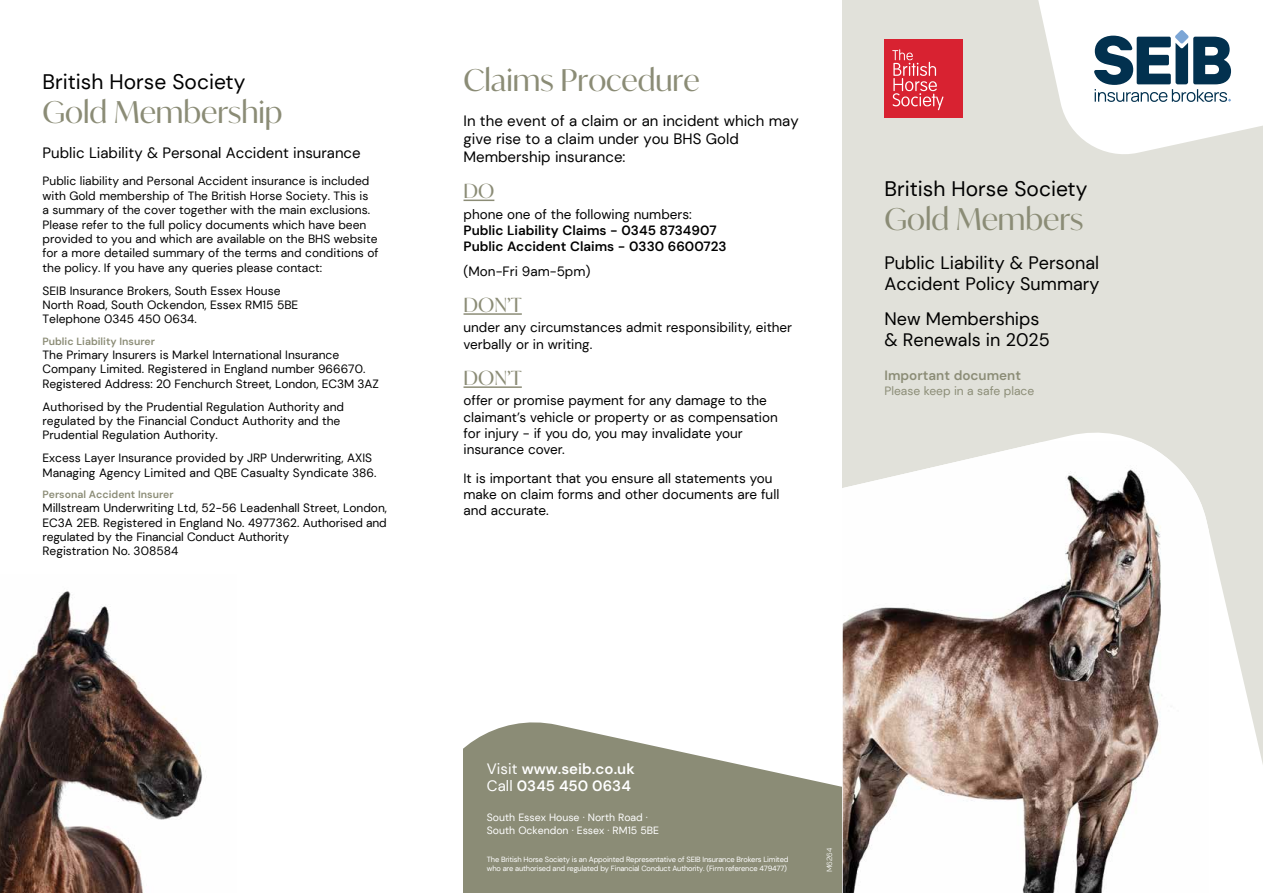
<style>
.page{position:relative;width:1263px;height:893px;background:#fff}
.page>*{position:absolute;margin:0;border:0;box-sizing:border-box;transform-origin:0 0}
.t1{font:30px "Ivy Mode";color:#8b8c76}
.t2{font:21px "DM Sans";color:#000}
.t3{font:19.5px "Ivy Mode";color:#8b8c76}
.t4{font:18px/21.6px "DM Sans";color:#000}
.t5{font:15px/18px "DM Sans";color:#000}
.t6{font:600 15px/16.5px "DM Sans";letter-spacing:.005em;color:#fff}
.t7{font:13.5px/16.2px "DM Sans";color:#000}
.t8{font:600 13.5px/16.2px "DM Sans";color:#000}
.t9{font:600 13.5px "DM Sans";color:#8b8c76}
.t10{font:12px/14.4px "DM Sans";color:#000}
.t11{font:12px "DM Sans";color:#8b8c76}
.t12{font:10.5px/12.6px "DM Sans";color:#fff}
.t13{font:600 10.5px "DM Sans";color:#8b8c76}
.t14{font:7.5px/9px "DM Sans";letter-spacing:-.025em;color:#fff}
.t15{font:7.5px "Raleway";color:#fff}
.s1{font-weight:400}
</style>
<div class="page">
<img style="left:0;top:591px;width:203px;height:302px">
<svg style="left:463px;top:712px;width:380px;height:181px;fill:#8b8c76"></svg>
<div style="left:843px;top:0;width:420px;height:893px;background:#e1e1da"></div>
<svg style="left:1043px;top:432px;width:220px;height:461px;fill:#fff"></svg>
<img style="left:843px;top:442px;width:366px;height:451px">
<hr style="left:463px;top:200px;width:31px;height:1px;background:#8b8c76">
<hr style="left:463px;top:313px;width:59px;height:2px;background:#8b8c76">
<hr style="left:463px;top:386px;width:59px;height:2px;background:#8b8c76">
<div style="left:884px;top:39px;width:79px;height:79px;background:#d82231"></div>
<svg style="left:892px;top:49px;width:51px;height:61px"></svg>
<svg style="left:1038px;top:0;width:225px;height:154px"></svg>
<h2 class="t2" style="left:43px;top:69px;width:204px">British Horse Society</h2>
<h1 class="t1" style="left:43px;top:92px;width:242px">Gold Membership</h1>
<p class="t5" style="left:43px;top:144px;width:320px">Public Liability &amp; Personal Accident insurance</p>
<p class="t10" style="left:43px;top:174px;width:337px">Public liability and Personal Accident insurance is included with Gold membership of The British Horse Society. This is<br>a summary of the cover together with the main exclusions.<br>Please refer to the full policy documents which have been provided to you and which are available on the BHS website for a more detailed summary of the terms and conditions of the policy. If you have any queries please contact:</p>
<p class="t10" style="left:43px;top:283px;width:257px">SEIB Insurance Brokers, South Essex House<br>North Road, South Ockendon, Essex RM15 5BE<br>Telephone 0345 450 0634.</p>
<p class="t13" style="left:43px;top:334px;width:114px">Public Liability Insurer</p>
<p class="t10" style="left:43px;top:347px;width:338px">The Primary Insurers is Markel International Insurance<br>Company Limited. Registered in England number 966670.<br>Registered Address: 20 Fenchurch Street, London, EC3M 3AZ</p>
<p class="t10" style="left:43px;top:399px;width:303px">Authorised by the Prudential Regulation Authority and regulated by the Financial Conduct Authority and the<br>Prudential Regulation Authority.</p>
<p class="t10" style="left:43px;top:451px;width:335px">Excess Layer Insurance provided by JRP Underwriting, AXIS<br>Managing Agency Limited and QBE Casualty Syndicate 386.</p>
<p class="t13" style="left:43px;top:488px;width:133px">Personal Accident Insurer</p>
<p class="t10" style="left:43px;top:501px;width:346px">Millstream Underwriting Ltd, 52-56 Leadenhall Street, London, EC3A 2EB. Registered in England No. 4977362. Authorised and regulated by the Financial Conduct Authority<br>Registration No. 308584</p>
<h1 class="t1" style="left:463px;top:60px;width:238px">Claims Procedure</h1>
<p class="t5" style="left:463px;top:112px;width:337px">In the event of a claim or an incident which may give rise to a claim under you BHS Gold<br>Membership insurance:</p>
<h3 class="t3" style="left:463px;top:178px;width:32px">DO</h3>
<p class="t7" style="left:463px;top:206px;width:230px">phone one of the following numbers:</p>
<p class="t8" style="left:463px;top:222px;width:265px">Public Liability Claims - 0345 8734907<br>Public Accident Claims - 0330 6600723</p>
<p class="t7" style="left:463px;top:263px;width:129px">(Mon-Fri 9am-5pm)</p>
<h3 class="t3" style="left:463px;top:291px;width:60px">DON’T</h3>
<p class="t7" style="left:463px;top:319px;width:330px">under any circumstances admit responsibility, either verbally or in writing.</p>
<h3 class="t3" style="left:463px;top:365px;width:60px">DON’T</h3>
<p class="t7" style="left:463px;top:392px;width:316px">offer or promise payment for any damage to the claimant’s vehicle or property or as compensation for injury - if you do, you may invalidate your insurance cover.</p>
<p class="t7" style="left:463px;top:470px;width:317px">It is important that you ensure all statements you make on claim forms and other documents are full and accurate.</p>
<h2 class="t2" style="left:884px;top:175px;width:204px">British Horse Society</h2>
<h1 class="t1" style="left:884px;top:199px;width:200px">Gold Members</h1>
<h3 class="t4" style="left:884px;top:251px;width:216px">Public Liability &amp; Personal<br>Accident Policy Summary</h3>
<h3 class="t4" style="left:884px;top:307px;width:167px">New Memberships &amp; Renewals in 2025</h3>
<p class="t9" style="left:884px;top:367px;width:138px">Important document</p>
<p class="t11" style="left:884px;top:383px;width:151px">Please keep in a safe place</p>
<p class="t6" style="left:487px;top:761px;width:149px"><span class="s1">Visit</span> www.seib.co.uk<br><span class="s1">Call</span> 0345 450 0634</p>
<p class="t12" style="left:487px;top:811px;width:174px">South Essex House · North Road ·<br>South Ockendon · Essex · RM15 5BE</p>
<p class="t14" style="left:487px;top:855px;width:303px">The British Horse Society is an Appointed Representative of SEIB Insurance Brokers Limited who are authorised and regulated by Financial Conduct Authority. (Firm reference 479477)</p>
<p class="t15" style="left:825px;top:872px;width:26px;rotate:-90deg">M6264</p>
</div>
